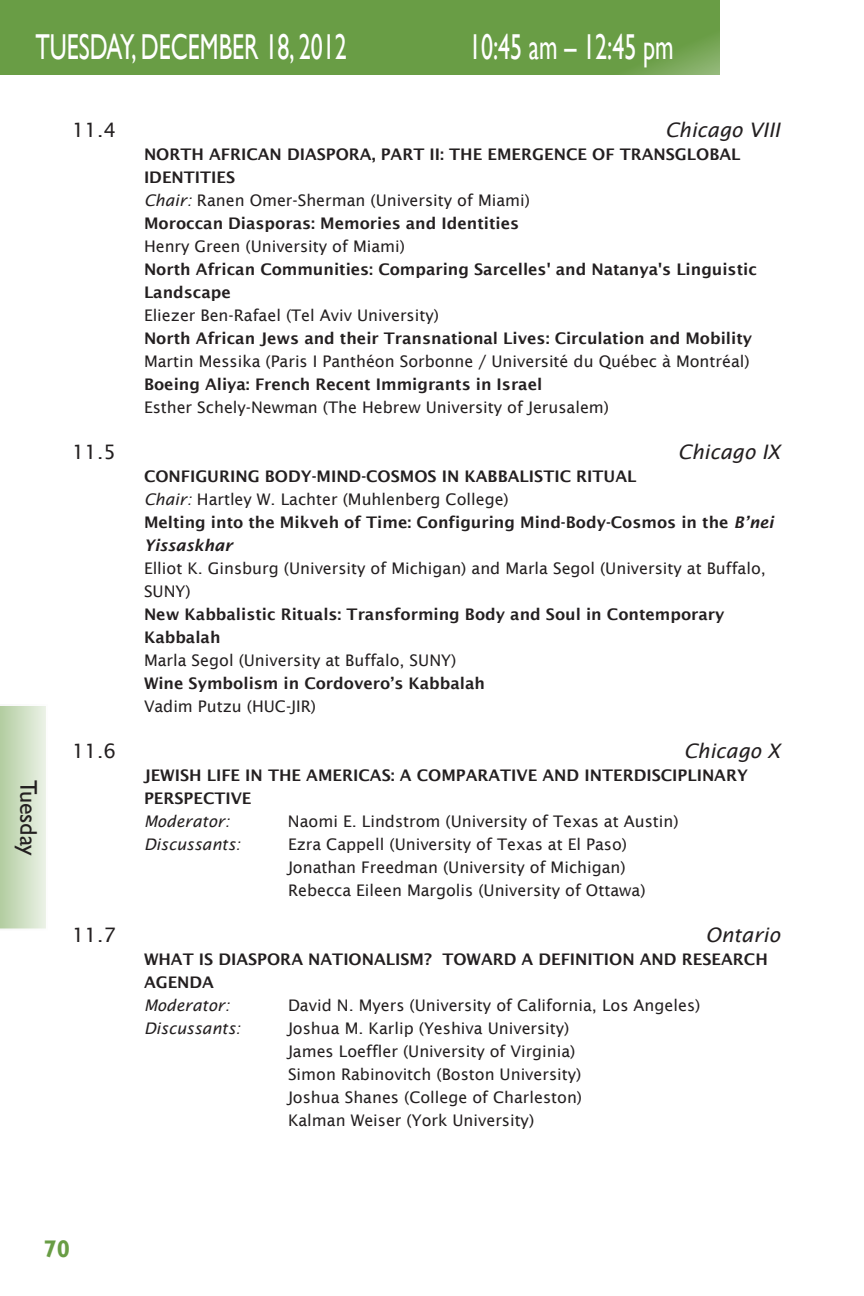
<style>
.page{position:relative;width:864px;height:1296px;background:#fff}
.page>*{position:absolute;margin:0;border:0;box-sizing:border-box;transform-origin:0 0}
.t1{font:36px "Gill Sans";color:#fff;scale:.67 1}
.t2{font:24px "Gill Sans";color:#231f20}
.t3{font:700 24px "Gill Sans";color:#699d45}
.t4{font:italic 20px "Lucida Sans";color:#231f20}
.t5{font:20px "Lucida Sans";color:#231f20}
.t6{font:16px "Lucida Sans";color:#231f20}
.t7{font:600 16px "Lucida Sans";color:#231f20}
.t8{font:italic 16px "Lucida Sans";color:#231f20}
.t9{font:italic 600 16px "Lucida Sans";color:#231f20}
.s1{font-style:italic}
</style>
<div class="page">
<div style="left:0;top:0;width:720px;height:74px;background:#699d45"></div>
<svg style="left:0;top:706px;width:46px;height:223px;background:#cedfc2"></svg>
<p class="t1" style="left:36px;top:26px;width:466px">TUESDAY, DECEMBER 18, 2012</p>
<p class="t1" style="left:469px;top:26px;width:307px">10:45 am – 12:45 pm</p>
<p class="t2" style="left:42px;top:780px;width:77px;rotate:90deg">Tuesday</p>
<p class="t5" style="left:72px;top:118px;width:46px">11.4</p>
<p class="t4" style="left:665px;top:118px;width:116px">Chicago VIII</p>
<p class="t7" style="left:144px;top:145px;width:598px">NORTH AFRICAN DIASPORA, PART II: THE EMERGENCE OF TRANSGLOBAL</p>
<p class="t7" style="left:144px;top:168px;width:93px">IDENTITIES</p>
<p class="t6" style="left:144px;top:191px;width:388px"><span class="s1">Chair:</span> Ranen Omer-Sherman (University of Miami)</p>
<p class="t7" style="left:144px;top:214px;width:377px">Moroccan Diasporas: Memories and Identities</p>
<p class="t6" style="left:144px;top:237px;width:263px">Henry Green (University of Miami)</p>
<p class="t7" style="left:144px;top:260px;width:614px">North African Communities: Comparing Sarcelles' and Natanya's Linguistic</p>
<p class="t7" style="left:144px;top:283px;width:88px">Landscape</p>
<p class="t6" style="left:144px;top:306px;width:296px">Eliezer Ben-Rafael (Tel Aviv University)</p>
<p class="t7" style="left:144px;top:329px;width:610px">North African Jews and their Transnational Lives: Circulation and Mobility</p>
<p class="t6" style="left:144px;top:352px;width:607px">Martin Messika (Paris I Panthéon Sorbonne / Université du Québec à Montréal)</p>
<p class="t7" style="left:144px;top:375px;width:400px">Boeing Aliya: French Recent Immigrants in Israel</p>
<p class="t6" style="left:144px;top:398px;width:467px">Esther Schely-Newman (The Hebrew University of Jerusalem)</p>
<p class="t5" style="left:72px;top:440px;width:46px">11.5</p>
<p class="t4" style="left:678px;top:440px;width:104px">Chicago IX</p>
<p class="t7" style="left:144px;top:467px;width:494px">CONFIGURING BODY-MIND-COSMOS IN KABBALISTIC RITUAL</p>
<p class="t6" style="left:144px;top:490px;width:366px"><span class="s1">Chair:</span> Hartley W. Lachter (Muhlenberg College)</p>
<p class="t7" style="left:144px;top:513px;width:631px">Melting into the Mikveh of Time: Configuring Mind-Body-Cosmos in the <span class="s1">B’nei</span></p>
<p class="t9" style="left:144px;top:536px;width:90px">Yissaskhar</p>
<p class="t6" style="left:144px;top:559px;width:623px">Elliot K. Ginsburg (University of Michigan) and Marla Segol (University at Buffalo,</p>
<p class="t6" style="left:144px;top:582px;width:48px">SUNY)</p>
<p class="t7" style="left:144px;top:605px;width:582px">New Kabbalistic Rituals: Transforming Body and Soul in Contemporary</p>
<p class="t7" style="left:144px;top:628px;width:78px">Kabbalah</p>
<p class="t6" style="left:144px;top:651px;width:314px">Marla Segol (University at Buffalo, SUNY)</p>
<p class="t7" style="left:144px;top:674px;width:343px">Wine Symbolism in Cordovero’s Kabbalah</p>
<p class="t6" style="left:144px;top:697px;width:174px">Vadim Putzu (HUC-JIR)</p>
<p class="t5" style="left:72px;top:739px;width:46px">11.6</p>
<p class="t4" style="left:684px;top:739px;width:98px">Chicago X</p>
<p class="t7" style="left:144px;top:766px;width:606px">JEWISH LIFE IN THE AMERICAS: A COMPARATIVE AND INTERDISCIPLINARY</p>
<p class="t7" style="left:144px;top:789px;width:109px">PERSPECTIVE</p>
<p class="t8" style="left:144px;top:812px;width:87px">Moderator:</p>
<p class="t6" style="left:288px;top:812px;width:392px">Naomi E. Lindstrom (University of Texas at Austin)</p>
<p class="t8" style="left:144px;top:835px;width:98px">Discussants:</p>
<p class="t6" style="left:288px;top:835px;width:341px">Ezra Cappell (University of Texas at El Paso)</p>
<p class="t6" style="left:288px;top:858px;width:339px">Jonathan Freedman (University of Michigan)</p>
<p class="t6" style="left:288px;top:881px;width:359px">Rebecca Eileen Margolis (University of Ottawa)</p>
<p class="t5" style="left:72px;top:923px;width:46px">11.7</p>
<p class="t4" style="left:706px;top:923px;width:76px">Ontario</p>
<p class="t7" style="left:144px;top:950px;width:625px">WHAT IS DIASPORA NATIONALISM? TOWARD A DEFINITION AND RESEARCH</p>
<p class="t7" style="left:144px;top:973px;width:72px">AGENDA</p>
<p class="t8" style="left:144px;top:996px;width:87px">Moderator:</p>
<p class="t6" style="left:288px;top:996px;width:414px">David N. Myers (University of California, Los Angeles)</p>
<p class="t8" style="left:144px;top:1019px;width:98px">Discussants:</p>
<p class="t6" style="left:288px;top:1019px;width:283px">Joshua M. Karlip (Yeshiva University)</p>
<p class="t6" style="left:288px;top:1042px;width:289px">James Loeffler (University of Virginia)</p>
<p class="t6" style="left:288px;top:1065px;width:295px">Simon Rabinovitch (Boston University)</p>
<p class="t6" style="left:288px;top:1088px;width:296px">Joshua Shanes (College of Charleston)</p>
<p class="t6" style="left:288px;top:1111px;width:248px">Kalman Weiser (York University)</p>
<p class="t3" style="left:44px;top:1234px;width:28px">70</p>
</div>
